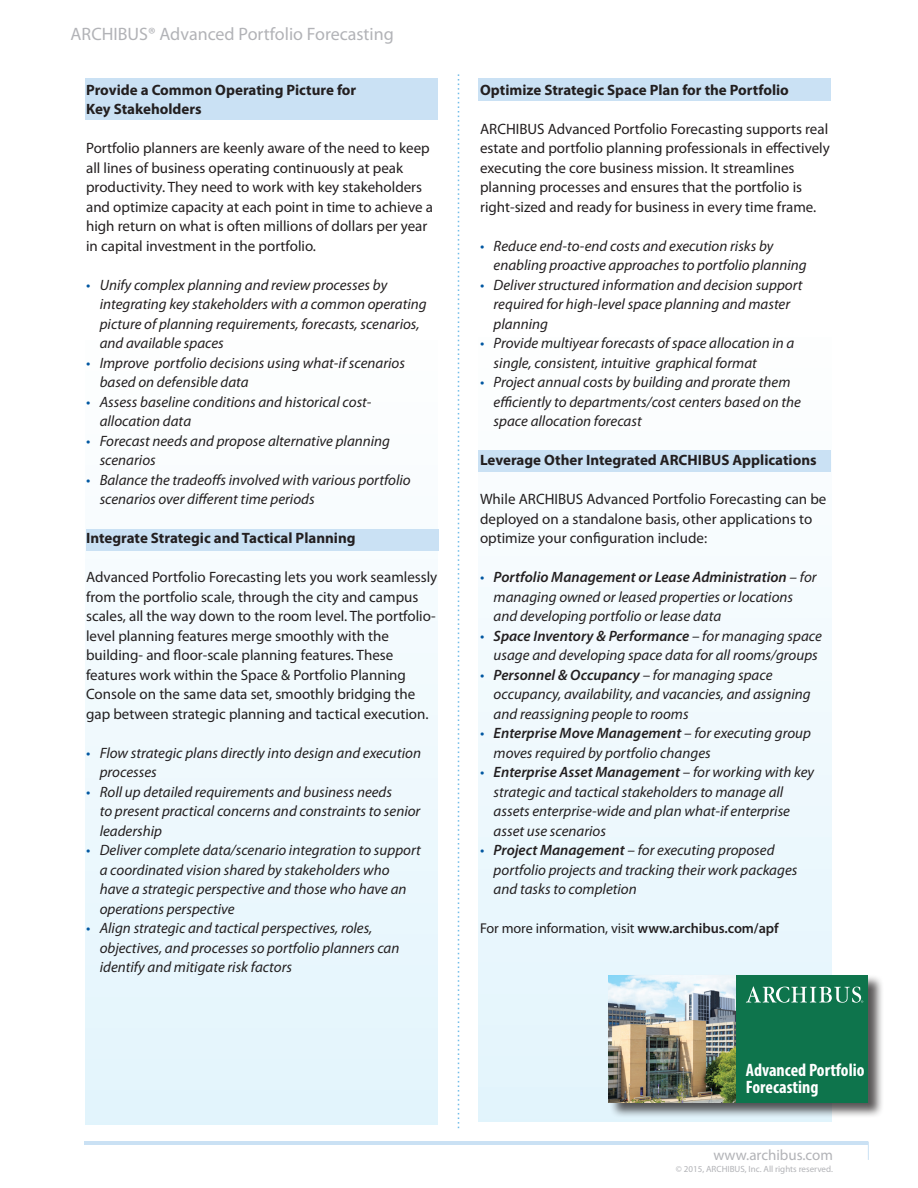
<style>
.page{position:relative;width:918px;height:1188px;background:#fff}
.page>*{position:absolute;margin:0;border:0;box-sizing:border-box;transform-origin:0 0}
.t1{font:18px "Myriad Pro";color:#b2b3b7}
.t2{font:700 condensed 18px/16.5px "Myriad Pro";color:#fff}
.t3{font:italic 15px/19.5px "Myriad Pro";color:#231f20}
.t4{font:15px/19.5px "Myriad Pro";color:#231f20}
.t5{font:700 15px/19.5px "Myriad Pro";color:#231f20}
.t6{font:15px "Myriad Pro";color:#b2b3b7}
.t7{font:14.25px "Myriad Pro";letter-spacing:-.005em;color:#231f20}
.t8{font:9px "Myriad Pro";color:#b2b3b7}
.s1{color:#0157a1}
.s2{font-weight:600}
</style>
<div class="page">
<div style="left:85px;top:327px;width:353px;height:797px;background:linear-gradient(to right,#f0f9fd,#f0f9fd)"></div>
<div style="left:85px;top:78px;width:353px;height:42px;background:#cae1f4"></div>
<div style="left:479px;top:324px;width:353px;height:797px;background:#f1fafd"></div>
<svg style="left:458px;top:74px;width:1px;height:1054px"></svg>
<hr style="left:85px;top:1142px;width:783px;height:3px;background:#cae1f4">
<svg style="left:868px;top:1142px;width:1px;height:18px"></svg>
<div style="left:479px;top:78px;width:352px;height:23px;background:#cae1f4"></div>
<div style="left:609px;top:974px;width:275px;height:145px;background:#231f20;opacity:.75"></div>
<div style="left:610px;top:975px;width:258px;height:128px;background:#0e744c"></div>
<svg style="left:746px;top:986px;width:117px;height:17px"></svg>
<div style="left:86px;top:529px;width:352px;height:21px;background:#cae1f4"></div>
<div style="left:479px;top:451px;width:352px;height:21px;background:#cae1f4"></div>
<img style="left:608px;top:975px;width:128px;height:128px">
<p class="t1" style="left:71px;top:23px;width:325px">ARCHIBUS® Advanced Portfolio Forecasting</p>
<p class="t5" style="left:86px;top:79px;width:272px">Provide a Common Operating Picture for<br>Key Stakeholders</p>
<p class="t4" style="left:86px;top:138px;width:349px">Portfolio planners are keenly aware of the need to keep all lines of business operating continuously at peak productivity. They need to work with key stakeholders and optimize capacity at each point in time to achieve a high return on what is often millions of dollars per year in capital investment in the portfolio.</p>
<p class="t3" style="left:100px;top:275px;width:328px;text-indent:-14px"><span class="s1">•</span> Unify complex planning and review processes by integrating key stakeholders with a common operating picture of planning requirements, forecasts, scenarios, and available spaces</p>
<p class="t3" style="left:100px;top:353px;width:307px;text-indent:-14px"><span class="s1">•</span> Improve portfolio decisions using what-if scenarios based on defensible data</p>
<p class="t3" style="left:100px;top:392px;width:273px;text-indent:-14px"><span class="s1">•</span> Assess baseline conditions and historical cost&shy;allocation data</p>
<p class="t3" style="left:100px;top:431px;width:292px;text-indent:-14px"><span class="s1">•</span> Forecast needs and propose alternative planning scenarios</p>
<p class="t3" style="left:100px;top:470px;width:313px;text-indent:-14px"><span class="s1">•</span> Balance the tradeoffs involved with various portfolio scenarios over different time periods</p>
<p class="t5" style="left:86px;top:528px;width:271px">Integrate Strategic and Tactical Planning</p>
<p class="t4" style="left:86px;top:567px;width:353px">Advanced Portfolio Forecasting lets you work seamlessly from the portfolio scale, through the city and campus scales, all the way down to the room level. The portfolio&shy;level planning features merge smoothly with the building- and floor-scale planning features. These features work within the Space &amp; Portfolio Planning Console on the same data set, smoothly bridging the gap between strategic planning and tactical execution.</p>
<p class="t3" style="left:100px;top:743px;width:323px;text-indent:-14px"><span class="s1">•</span> Flow strategic plans directly into design and execution processes</p>
<p class="t3" style="left:100px;top:782px;width:322px;text-indent:-14px"><span class="s1">•</span> Roll up detailed requirements and business needs<br>to present practical concerns and constraints to senior leadership</p>
<p class="t3" style="left:100px;top:840px;width:323px;text-indent:-14px"><span class="s1">•</span> Deliver complete data/scenario integration to support a coordinated vision shared by stakeholders who have a strategic perspective and those who have an operations perspective</p>
<p class="t3" style="left:100px;top:918px;width:301px;text-indent:-14px"><span class="s1">•</span> Align strategic and tactical perspectives, roles, objectives, and processes so portfolio planners can identify and mitigate risk factors</p>
<p class="t5" style="left:480px;top:79px;width:310px">Optimize Strategic Space Plan for the Portfolio</p>
<p class="t4" style="left:480px;top:119px;width:351px">ARCHIBUS Advanced Portfolio Forecasting supports real estate and portfolio planning professionals in effectively executing the core business mission. It streamlines planning processes and ensures that the portfolio is right-sized and ready for business in every time frame.</p>
<p class="t3" style="left:494px;top:236px;width:315px;text-indent:-14px"><span class="s1">•</span> Reduce end-to-end costs and execution risks by enabling proactive approaches to portfolio planning</p>
<p class="t3" style="left:494px;top:275px;width:310px;text-indent:-14px"><span class="s1">•</span> Deliver structured information and decision support required for high-level space planning and master planning</p>
<p class="t3" style="left:494px;top:333px;width:302px;text-indent:-14px"><span class="s1">•</span> Provide multiyear forecasts of space allocation in a single, consistent, intuitive graphical format</p>
<p class="t3" style="left:494px;top:372px;width:309px;text-indent:-14px"><span class="s1">•</span> Project annual costs by building and prorate them efficiently to departments/cost centers based on the space allocation forecast</p>
<p class="t5" style="left:480px;top:450px;width:338px">Leverage Other Integrated ARCHIBUS Applications</p>
<p class="t4" style="left:480px;top:489px;width:348px">While ARCHIBUS Advanced Portfolio Forecasting can be deployed on a standalone basis, other applications to optimize your configuration include:</p>
<p class="t3" style="left:494px;top:567px;width:324px;text-indent:-14px"><span class="s1">•</span> <span class="s2">Portfolio Management or Lease Administration</span> – for managing owned or leased properties or locations and developing portfolio or lease data</p>
<p class="t3" style="left:480px;top:626px;width:343px;text-align:right"><span class="s1">•</span> <span class="s2">Space Inventory &amp; Performance</span> – for managing space usage and developing space data for all rooms/groups</p>
<p class="t3" style="left:494px;top:665px;width:319px;text-indent:-14px"><span class="s1">•</span> <span class="s2">Personnel &amp; Occupancy</span> – for managing space occupancy, availability, and vacancies, and assigning and reassigning people to rooms</p>
<p class="t3" style="left:494px;top:723px;width:319px;text-indent:-14px"><span class="s1">•</span> <span class="s2">Enterprise Move Management</span> – for executing group moves required by portfolio changes</p>
<p class="t3" style="left:494px;top:762px;width:322px;text-indent:-14px"><span class="s1">•</span> <span class="s2">Enterprise Asset Management</span> – for working with key strategic and tactical stakeholders to manage all assets enterprise-wide and plan what-if enterprise asset use scenarios</p>
<p class="t3" style="left:494px;top:840px;width:305px;text-indent:-14px"><span class="s1">•</span> <span class="s2">Project Management</span> – for executing proposed portfolio projects and tracking their work packages and tasks to completion</p>
<p class="t7" style="left:480px;top:920px;width:300px">For more information, visit <span class="s2">www.archibus.com/apf</span></p>
<p class="t2" style="left:746px;top:1062px;width:120px">Advanced Portfolio<br>Forecasting</p>
<p class="t6" style="left:713px;top:1145px;width:121px">www.archibus.com</p>
<p class="t8" style="left:676px;top:1163px;width:159px">© 2015, ARCHIBUS, Inc. All rights reserved.</p>
</div>
